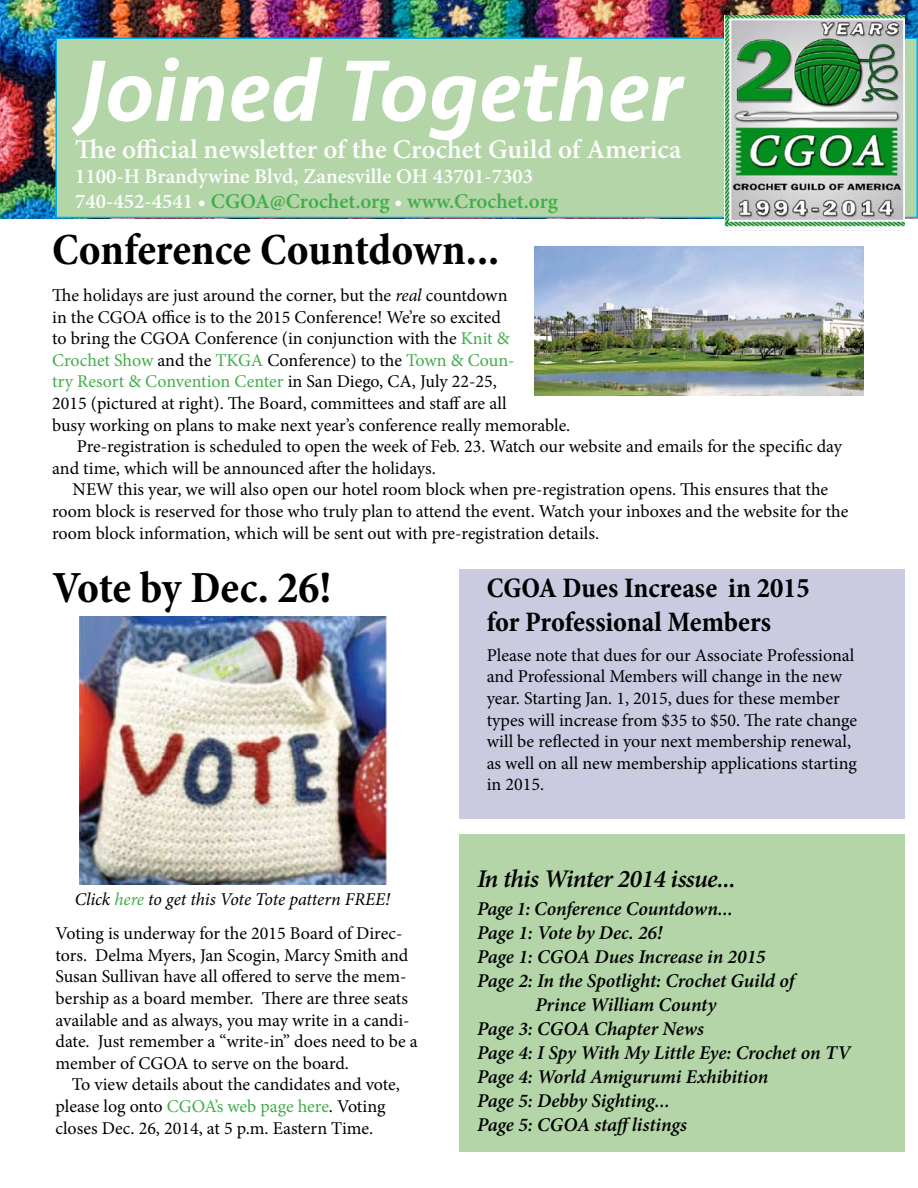
<style>
.page{position:relative;width:918px;height:1188px;background:#fff}
.page>*{position:absolute;margin:0;border:0;box-sizing:border-box;transform-origin:0 0}
.t1{font:italic 500 90px "Seravek";color:#fff}
.t2{font:700 condensed 45px "Minion Pro";letter-spacing:-.005em;color:#000}
.t3{font:700 condensed 28.5px/34.2px "Minion Pro";color:#000}
.t4{font:600 27px "Minion Pro";color:#fff}
.t5{font:italic 600 25.5px "Minion Pro";letter-spacing:-.025em;color:#000}
.t6{font:600 21px "Minion Pro";color:#41ad49}
.t7{font:600 21px "Minion Pro";color:#fff}
.t8{font:italic 600 19.5px "Minion Pro";letter-spacing:-.01em;color:#000}
.t9{font:18px/21.6px "Minion Pro";letter-spacing:-.005em;color:#000}
.t10{font:italic 18px "Minion Pro";letter-spacing:-.01em;color:#000}
.s1{color:#fff}
.s2{font-style:italic}
.s3{color:#41ad49}
</style>
<div class="page">
<div style="left:459px;top:835px;width:445px;height:317px;background:#b3d5a8"></div>
<img style="left:0;top:0;width:918px;height:218px">
<div style="left:56px;top:38px;width:861px;height:180px;background:#b3d5a8"></div>
<div style="left:56px;top:38px;width:862px;height:180px;border:2px solid #00aeef"></div>
<img style="left:724px;top:16px;width:180px;height:215px">
<img style="left:79px;top:617px;width:308px;height:267px">
<img style="left:535px;top:247px;width:329px;height:149px">
<div style="left:459px;top:569px;width:445px;height:250px;background:#cacae1"></div>
<p class="t1" style="left:80px;top:35px;width:604px">Joined Together</p>
<p class="t4" style="left:75px;top:130px;width:608px">The official newsletter of the Crochet Guild of America</p>
<p class="t7" style="left:75px;top:162px;width:460px">1100-H Brandywine Blvd, Zanesville OH 43701-7303</p>
<p class="t6" style="left:75px;top:187px;width:484px"><span class="s1">740-452-4541 •</span> CGOA@Crochet.org <span class="s1">•</span> www.Crochet.org</p>
<p class="t2" style="left:52px;top:218px;width:449px">Conference Countdown...</p>
<p class="t9" style="left:52px;top:285px;width:520px">The holidays are just around the corner, but the <span class="s2">real</span> countdown<br>in the CGOA office is to the 2015 Conference! We’re so excited<br>to bring the CGOA Conference (in conjunction with the <span class="s3">Knit &amp; Crochet Show</span> and the <span class="s3">TKGA</span> Conference) to the <span class="s3">Town &amp; Coun-<br>try Resort &amp; Convention Center</span> in San Diego, CA, July 22-25,<br>2015 (pictured at right). The Board, committees and staff are all<br>busy working on plans to make next year’s conference really memorable.</p>
<p class="t9" style="left:52px;top:436px;width:791px;text-indent:25px">Pre-registration is scheduled to open the week of Feb. 23. Watch our website and emails for the specific day and time, which will be announced after the holidays.</p>
<p class="t9" style="left:52px;top:479px;width:798px;text-indent:20px">NEW this year, we will also open our hotel room block when pre-registration opens. This ensures that the room block is reserved for those who truly plan to attend the event. Watch your inboxes and the website for the room block information, which will be sent out with pre-registration details.</p>
<p class="t2" style="left:52px;top:556px;width:281px">Vote by Dec. 26!</p>
<p class="t10" style="left:75px;top:887px;width:317px">Click <span class="s3">here</span> to get this Vote Tote pattern FREE!</p>
<p class="t9" style="left:56px;top:923px;width:364px">Voting is underway for the 2015 Board of Direc&shy;tors. Delma Myers, Jan Scogin, Marcy Smith and Susan Sullivan have all offered to serve the mem&shy;bership as a board member. There are three seats available and as always, you may write in a candi&shy;date. Just remember a “write-in” does need to be a member of CGOA to serve on the board.</p>
<p class="t9" style="left:56px;top:1074px;width:346px;text-indent:16px">To view details about the candidates and vote, please log onto <span class="s3">CGOA’s web page here</span>. Voting closes Dec. 26, 2014, at 5 p.m. Eastern Time.</p>
<p class="t3" style="left:487px;top:571px;width:325px">CGOA Dues Increase in 2015 for Professional Members</p>
<p class="t9" style="left:487px;top:644px;width:372px">Please note that dues for our Associate Professional and Professional Members will change in the new year. Starting Jan. 1, 2015, dues for these member types will increase from $35 to $50. The rate change will be reflected in your next membership renewal, as well on all new membership applications starting in 2015.</p>
<p class="t5" style="left:477px;top:861px;width:260px">In this Winter 2014 issue...</p>
<p class="t8" style="left:477px;top:895px;width:257px">Page 1: Conference Countdown...</p>
<p class="t8" style="left:477px;top:919px;width:187px">Page 1: Vote by Dec. 26!</p>
<p class="t8" style="left:477px;top:943px;width:290px">Page 1: CGOA Dues Increase in 2015</p>
<p class="t8" style="left:477px;top:967px;width:319px">Page 2: In the Spotlight: Crochet Guild of</p>
<p class="t8" style="left:535px;top:991px;width:183px">Prince William County</p>
<p class="t8" style="left:477px;top:1015px;width:228px">Page 3: CGOA Chapter News</p>
<p class="t8" style="left:477px;top:1039px;width:375px">Page 4: I Spy With My Little Eye: Crochet on TV</p>
<p class="t8" style="left:477px;top:1063px;width:293px">Page 4: World Amigurumi Exhibition</p>
<p class="t8" style="left:477px;top:1087px;width:194px">Page 5: Debby Sighting...</p>
<p class="t8" style="left:477px;top:1111px;width:211px">Page 5: CGOA staff listings</p>
</div>
